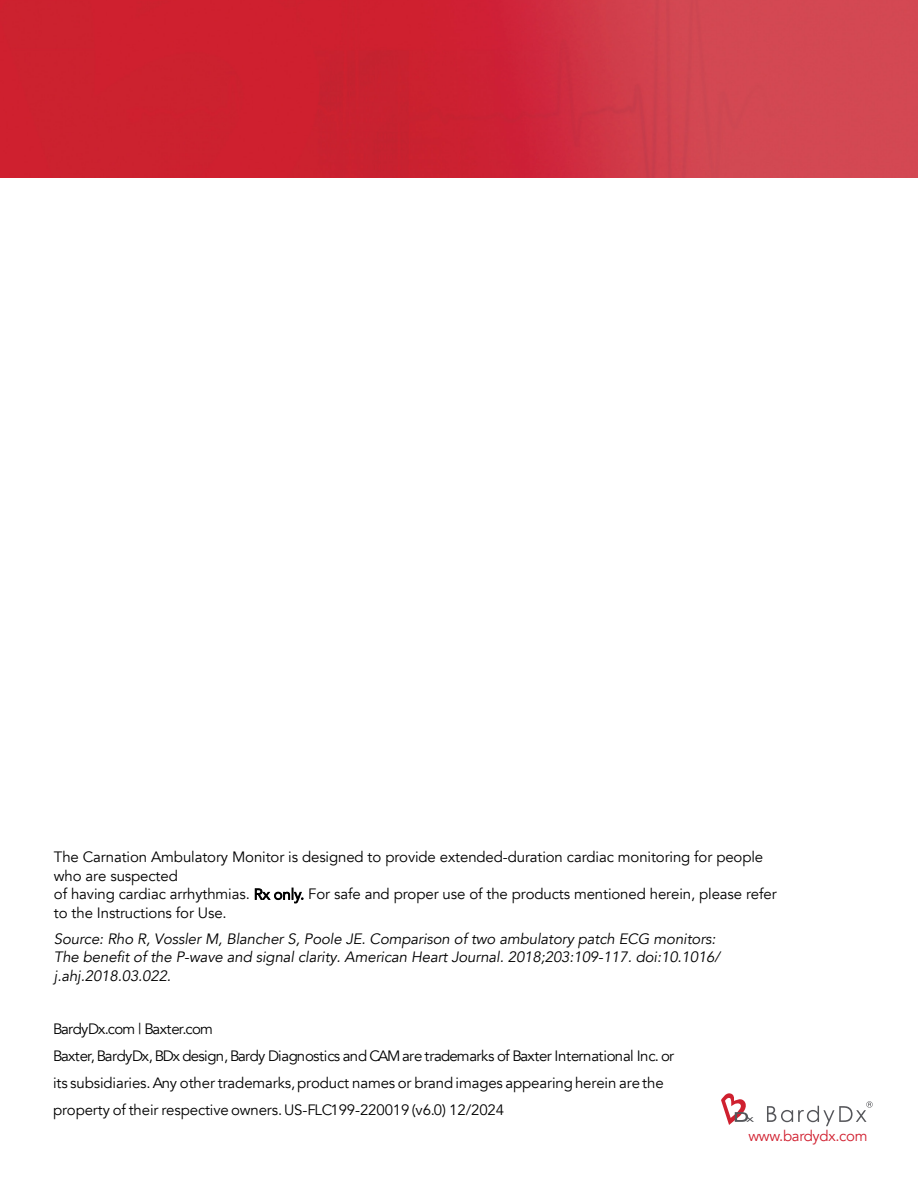
<style>
.page{position:relative;width:918px;height:1188px;background:#fff}
.page>*{position:absolute;margin:0;border:0;box-sizing:border-box;transform-origin:0 0}
.t1{font:15px/18.8px "Avenir";letter-spacing:-.01em;color:#000}
.t2{font:italic 15px/18.8px "Avenir";letter-spacing:-.01em;color:#000}
.t3{font:15px "Avenir";letter-spacing:-.02em;color:#d12030}
.s1{font-family:"Avenir LT Pro"}
</style>
<div class="page">
<svg style="left:721px;top:1093px;width:33px;height:32px"></svg>
<svg style="left:767px;top:1101px;width:106px;height:25px"></svg>
<img style="left:0;top:0;width:918px;height:177px">
<p class="t1" style="left:54px;top:848px;width:724px">The Carnation Ambulatory Monitor is designed to provide extended-duration cardiac monitoring for people who are suspected<br>of having cardiac arrhythmias. Rx only. For safe and proper use of the products mentioned herein, please refer to the Instructions for Use.</p>
<p class="t2" style="left:54px;top:929px;width:668px">Source: Rho R, Vossler M, Blancher S, Poole JE. Comparison of two ambulatory patch ECG monitors:<br>The benefit of the P-wave and signal clarity. American Heart Journal. 2018;203:109-117. doi:10.1016/ j.ahj.2018.03.022.</p>
<p class="t1" style="left:53px;top:1015px;width:623px;line-height:27.2px">BardyDx.com | Baxter.com<br>Baxter,BardyDx, BDx design, Bardy Diagnostics and CAMare trademarks of Baxter International Inc. or its subsidiaries.Any other trademarks,product names or brand images appearingherein arethe property of their respectiveowners.US-FLC199-220019 (v<span class="s1">6</span>.0) 1<span class="s1">2</span>/2024</p>
<p class="t3" style="left:748px;top:1127px;width:121px">www.bardydx.com</p>
</div>
